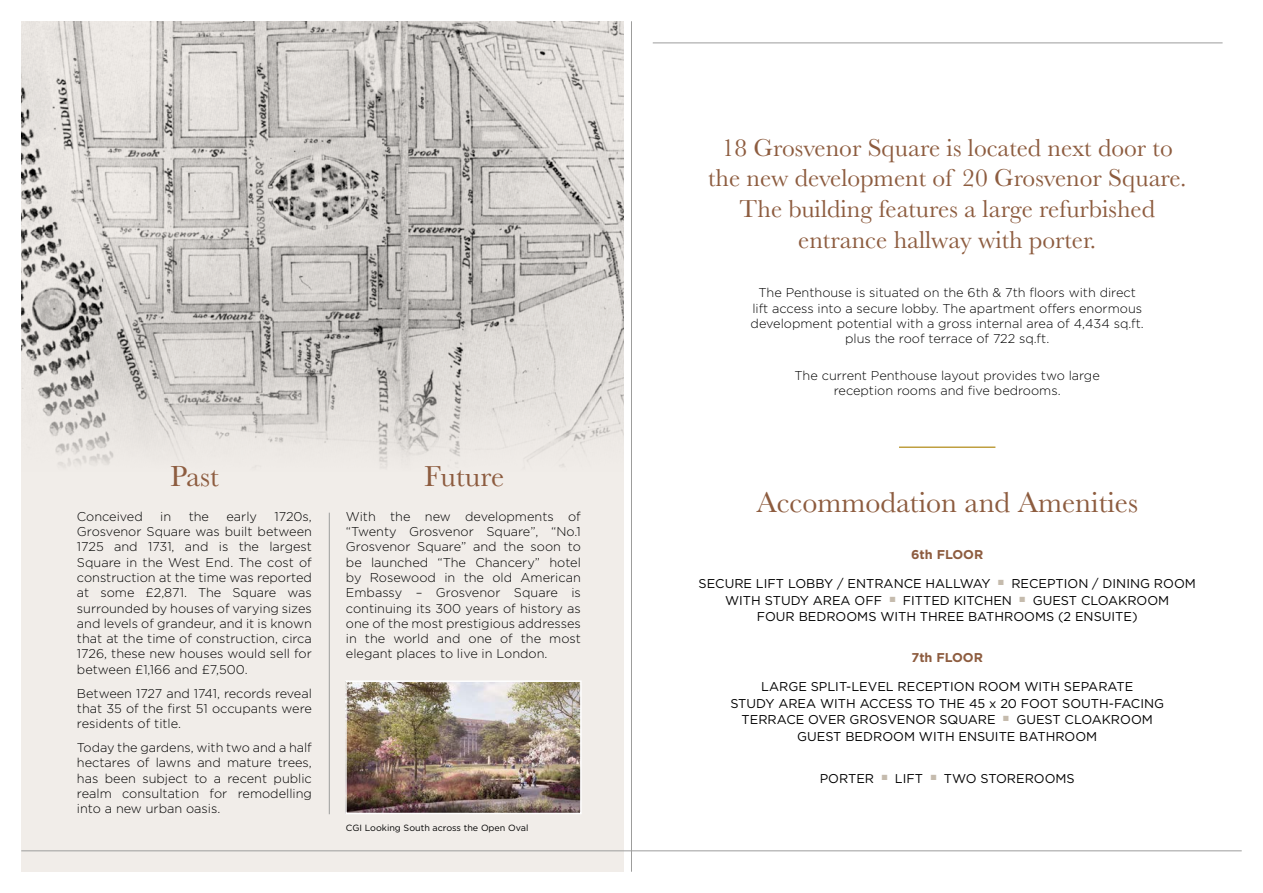
<style>
.page{position:relative;width:1263px;height:893px;background:#fff}
.page>*{position:absolute;margin:0;border:0;box-sizing:border-box;transform-origin:0 0}
.t1{font:30px "Baskerville";color:#8d5c3f}
.t2{font:25.5px/30.6px "Baskerville";color:#8d5c3f;text-align:center}
.t3{font:300 12.75px/15.3px "Gotham";color:#000;text-align:justify}
.t4{font:12.75px/16.5px "Gotham";color:#000;text-align:center}
.t5{font:700 12.75px "Gotham";color:#8d5c3f}
.t6{font:9px "Gotham";color:#000}
</style>
<div class="page">
<div style="left:21px;top:21px;width:602px;height:851px;background:#f1ede9"></div>
<img style="left:21px;top:21px;width:602px;height:447px">
<hr style="left:21px;top:850px;width:1221px;height:1px;background:#9d9d9c">
<img style="left:348px;top:683px;width:231px;height:128px">
<div style="left:345px;top:680px;width:237px;height:134px;border:2px solid #fff"></div>
<hr style="left:653px;top:43px;width:569px;height:1px;background:#9d9d9c">
<hr style="left:631px;top:21px;width:1px;height:851px;background:#9d9d9c">
<hr style="left:329px;top:513px;width:1px;height:301px;background:#9d9d9c">
<hr style="left:899px;top:446px;width:96px;height:2px;background:#bf9f40">
<h1 class="t1" style="left:170px;top:457px;width:50px">Past</h1>
<h1 class="t1" style="left:424px;top:457px;width:82px">Future</h1>
<p class="t3" style="left:77px;top:508px;width:67px">Conceived</p>
<p class="t3" style="left:160px;top:508px;width:12px">in</p>
<p class="t3" style="left:189px;top:508px;width:22px">the</p>
<p class="t3" style="left:227px;top:508px;width:32px">early</p>
<p class="t3" style="left:77px;top:508px;width:236px;text-indent:198px">1720s, Grosvenor Square was built between 1725 and 1731, and is the largest Square in the West End. The cost of construction at the time was reported at some £2,871. The Square was surrounded by houses of varying sizes and levels of grandeur, and it is known that at the time of construction, circa 1726, these new houses would sell for between £1,166 and £7,500.</p>
<p class="t3" style="left:77px;top:685px;width:236px">Between 1727 and 1741, records reveal that 35 of the first 51 occupants were residents of title.</p>
<p class="t3" style="left:77px;top:739px;width:236px">Today the gardens, with two and a half hectares of lawns and mature trees, has been subject to a recent public realm consultation for remodelling into a new urban oasis.</p>
<p class="t3" style="left:346px;top:508px;width:236px">With the new developments of “Twenty Grosvenor Square”, “No.1<br>Grosvenor Square” and the soon to be launched “The Chancery” hotel by Rosewood in the old American Embassy – Grosvenor Square is continuing its 300 years of history as one of the most prestigious addresses in the world and one of the most elegant places to live in London.</p>
<p class="t6" style="left:346px;top:822px;width:184px">CGI Looking South across the Open Oval</p>
<h2 class="t2" style="left:708px;top:133px;width:480px">18 Grosvenor Square is located next door to the new development of 20 Grosvenor Square.<br>The building features a large refurbished entrance hallway with porter.</h2>
<p class="t3" style="left:751px;top:285px;width:395px;text-align:center">The Penthouse is situated on the 6th &amp; 7th floors with direct lift access into a secure lobby. The apartment offers enormous development potential with a gross internal area of 4,434 sq.ft. plus the roof terrace of 722 sq.ft.</p>
<p class="t3" style="left:795px;top:367px;width:307px;text-align:center">The current Penthouse layout provides two large reception rooms and five bedrooms.</p>
<h1 class="t1" style="left:756px;top:483px;width:383px">Accommodation and Amenities</h1>
<p class="t5" style="left:911px;top:546px;width:74px">6th FLOOR</p>
<p class="t4" style="left:698px;top:575px;width:499px">SECURE LIFT LOBBY / ENTRANCE HALLWAY <sup>■</sup> RECEPTION / DINING ROOM<br>WITH STUDY AREA OFF <sup>■</sup> FITTED KITCHEN <sup>■</sup> GUEST CLOAKROOM<br>FOUR BEDROOMS WITH THREE BATHROOMS (2 ENSUITE)</p>
<p class="t5" style="left:911px;top:649px;width:73px">7th FLOOR</p>
<p class="t4" style="left:730px;top:678px;width:435px">LARGE SPLIT-LEVEL RECEPTION ROOM WITH SEPARATE<br>STUDY AREA WITH ACCESS TO THE 45 x 20 FOOT SOUTH-FACING TERRACE OVER GROSVENOR SQUARE <sup>■</sup> GUEST CLOAKROOM GUEST BEDROOM WITH ENSUITE BATHROOM</p>
<p class="t4" style="left:820px;top:769px;width:257px">PORTER <sup>■</sup> LIFT <sup>■</sup> TWO STOREROOMS</p>
</div>
